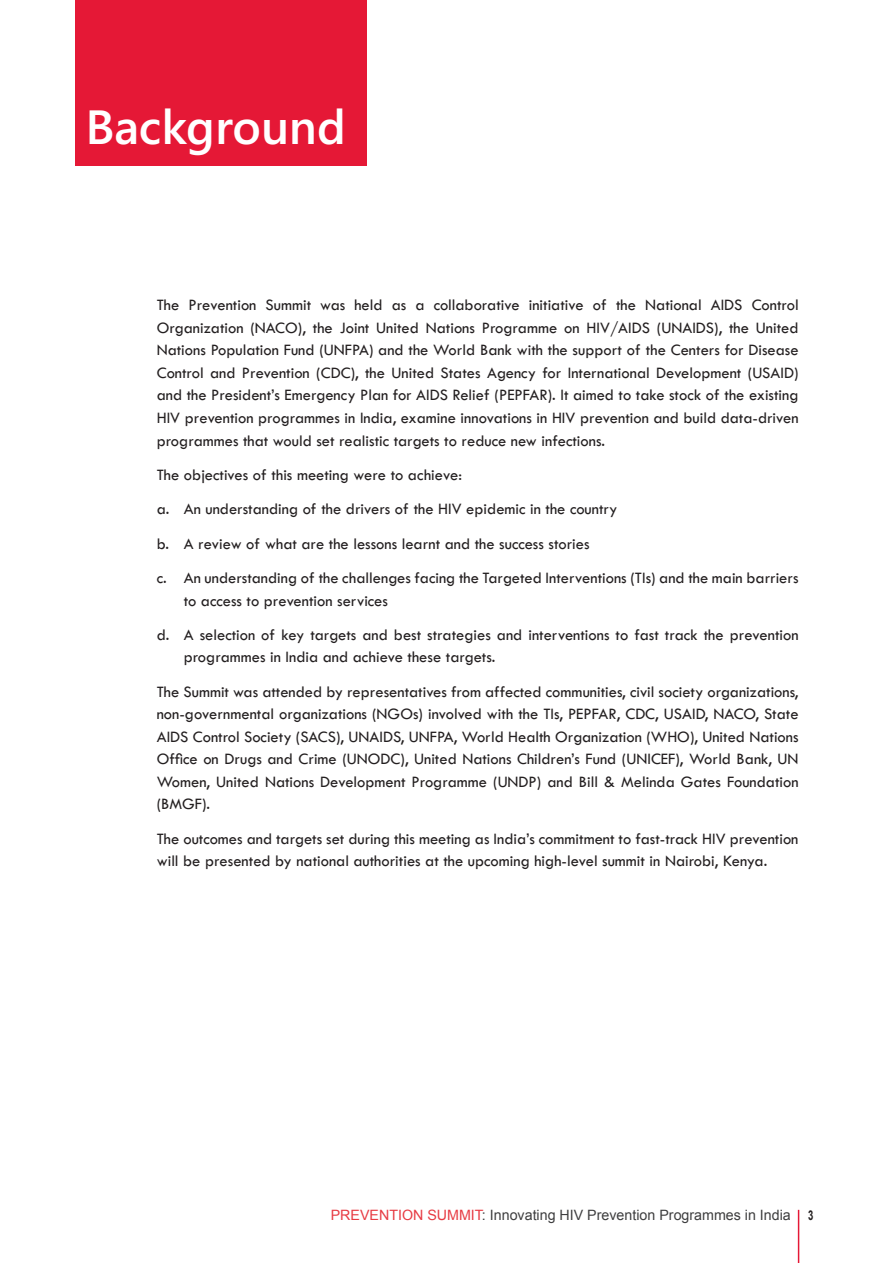
<style>
.page{position:relative;width:893px;height:1263px;background:#fff}
.page>*{position:absolute;margin:0;border:0;box-sizing:border-box;transform-origin:0 0}
.t1{font:600 48px "Segoe Media Center";color:#fff}
.t2{font:16.5px/22.5px "Tw Cen";color:#231f20}
.t3{font:14.25px "Arial";color:#3e3e3f}
.s1{color:#e73b43}
.s2{font-weight:700;font-size:13.5px;color:#231f20}
</style>
<div class="page">
<hr style="left:798px;top:1210px;width:1px;height:53px;background:#e51836">
<div style="left:76px;top:0;width:291px;height:166px;background:#e51836"></div>
<h1 class="t1" style="left:86px;top:99px;width:262px">Background</h1>
<p class="t2" style="left:157px;top:294px;width:643px;text-align:justify">The Prevention Summit was held as a collaborative initiative of the National AIDS Control Organization (NACO), the Joint United Nations Programme on HIV/AIDS (UNAIDS), the United Nations Population Fund (UNFPA) and the World Bank with the support of the Centers for Disease Control and Prevention (CDC), the United States Agency for International Development (USAID) and the President’s Emergency Plan for AIDS Relief (PEPFAR). It aimed to take stock of the existing HIV prevention programmes in India, examine innovations in HIV prevention and build data-driven programmes that would set realistic targets to reduce new infections.</p>
<p class="t2" style="left:157px;top:457px;width:643px;line-height:34.3px">The objectives of this meeting were to achieve:<br>a. An understanding of the drivers of the HIV epidemic in the country<br>b. A review of what are the lessons learnt and the success stories<br>c. An understanding of the challenges facing the Targeted Interventions (TIs) and the main barriers</p>
<p class="t2" style="left:157px;top:583px;width:643px;line-height:34.3px;text-indent:27px">to access to prevention services<br>d. A selection of key targets and best strategies and interventions to fast track the prevention</p>
<p class="t2" style="left:157px;top:640px;width:643px;line-height:34.3px;text-indent:27px">programmes in India and achieve these targets.<br>The Summit was attended by representatives from affected communities, civil society organizations,</p>
<p class="t2" style="left:157px;top:703px;width:643px;text-align:justify">non-governmental organizations (NGOs) involved with the TIs, PEPFAR, CDC, USAID, NACO, State AIDS Control Society (SACS), UNAIDS, UNFPA, World Health Organization (WHO), United Nations Office on Drugs and Crime (UNODC), United Nations Children’s Fund (UNICEF), World Bank, UN Women, United Nations Development Programme (UNDP) and Bill &amp; Melinda Gates Foundation (BMGF).</p>
<p class="t2" style="left:157px;top:827px;width:643px">The outcomes and targets set during this meeting as India’s commitment to fast-track HIV prevention will be presented by national authorities at the upcoming high-level summit in Nairobi, Kenya.</p>
<p class="t3" style="left:331px;top:1206px;width:484px"><span class="s1">Prevention Summit</span>: I nnovating HIV Prevention Programmes in I ndia <span class="s2">3</span></p>
</div>
